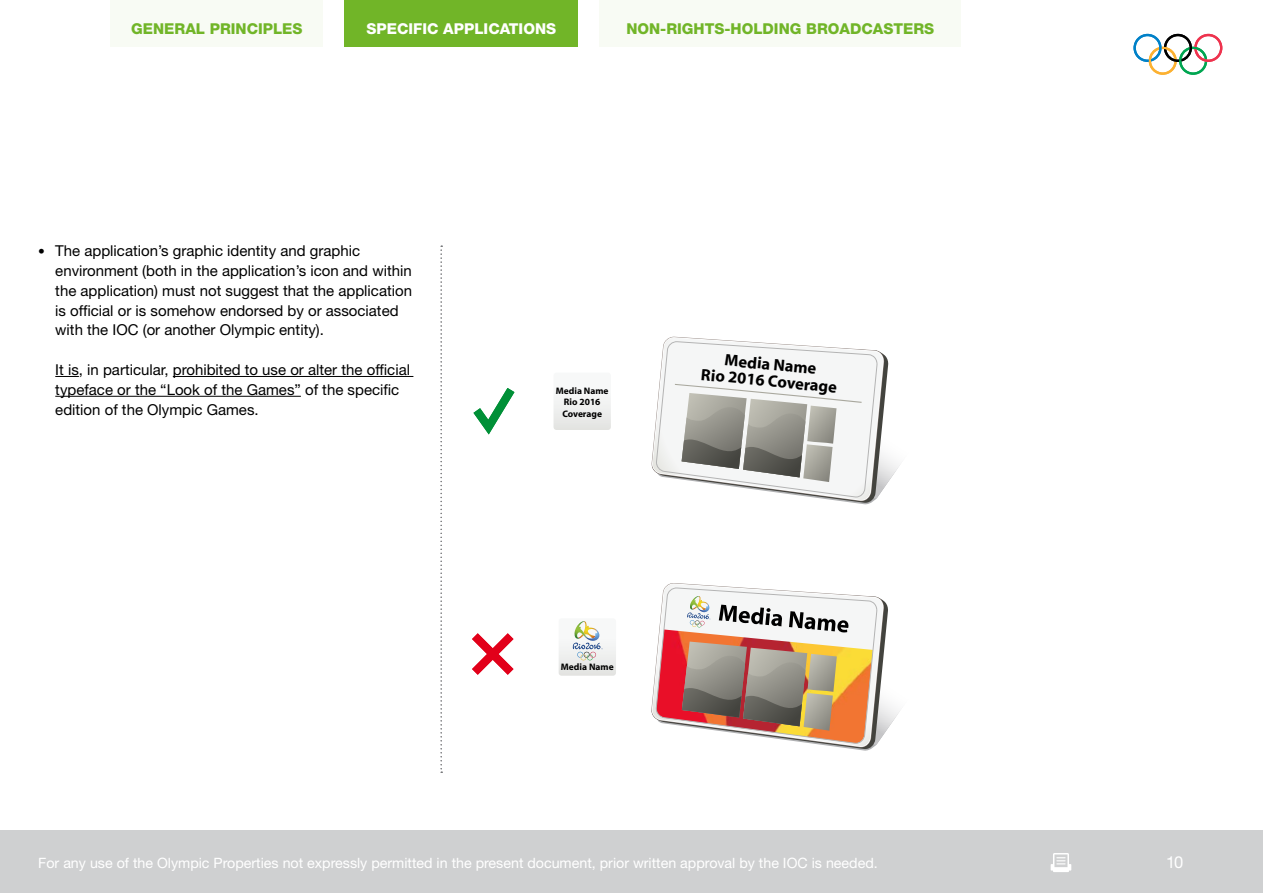
<style>
.page{position:relative;width:1263px;height:893px;background:#fff}
.page>*{position:absolute;margin:0;border:0;box-sizing:border-box;transform-origin:0 0}
.t1{font:700 16.5px/16.5px "Myriad";color:#000;text-align:center}
.t2{font:16.5px "Helvetica Neue LT Std";color:#fff}
.t3{font:15px/19.8px "Helvetica Neue LT Std";color:#000}
.t4{font:800 15px "Helvetica Neue LT Std";color:#71b528}
.t5{font:800 15px "Helvetica Neue LT Std";color:#fff}
.t6{font:14.25px "Helvetica Neue LT Std";color:#fff}
.t7{font:700 9.45px/11.6px "Myriad";color:#000;text-align:center}
.s1{font-size:13.5px}
</style>
<div class="page">
<svg style="left:441px;top:246px;width:1px;height:527px"></svg>
<svg style="left:472px;top:633px;width:41px;height:42px"></svg>
<svg style="left:473px;top:388px;width:41px;height:46px"></svg>
<svg style="left:55px;top:376px;width:24px;height:1px"></svg>
<hr style="left:173px;top:376px;width:240px;height:1px;background:#000">
<hr style="left:55px;top:396px;width:246px;height:1px;background:#000">
<svg style="left:651px;top:337px;width:249px;height:166px"></svg>
<svg style="left:553px;top:397px;width:58px;height:33px"></svg>
<svg style="left:559px;top:621px;width:57px;height:55px"></svg>
<svg style="left:651px;top:583px;width:249px;height:166px"></svg>
<div style="left:600px;top:0;width:361px;height:47px;background:#f8fbf4"></div>
<div style="left:111px;top:0;width:212px;height:47px;background:#f8fbf4"></div>
<div style="left:344px;top:0;width:234px;height:47px;background:#71b528"></div>
<div style="left:0;top:830px;width:1263px;height:63px;background:#cfd0d1"></div>
<svg style="left:1133px;top:34px;width:89px;height:41px"></svg>
<svg style="left:1051px;top:853px;width:20px;height:19px"></svg>
<p class="t4" style="left:131px;top:20px;width:173px">GENERAL PRINCIPLES</p>
<p class="t5" style="left:367px;top:20px;width:191px">SPECIFIC APPLICATIONS</p>
<p class="t4" style="left:626px;top:20px;width:309px">NON-RIGHTS-HOLDING BROADCASTERS</p>
<p class="t3" style="left:55px;top:241px;width:358px;text-indent:-17px"><span class="s1">•</span> The application’s graphic identity and graphic environment (both in the application’s icon and within the application) must not suggest that the application is official or is somehow endorsed by or associated with the IOC (or another Olympic entity).</p>
<p class="t3" style="left:55px;top:360px;width:356px">It is, in particular, prohibited to use or alter the official typeface or the “Look of the Games” of the specific edition of the Olympic Games.</p>
<p class="t1" style="left:703px;top:351px;width:138px;rotate:5deg">Media Name<br>Rio 2016 Coverage</p>
<p class="t7" style="left:556px;top:385px;width:54px">Media Name<br>Rio 2016<br>Coverage</p>
<p class="t7" style="left:561px;top:662px;width:54px">Media Name</p>
<p class="t6" style="left:38px;top:854px;width:841px">For any use of the Olympic Properties not expressly permitted in the present document, prior written approval by the IOC is needed.</p>
<p class="t2" style="left:1166px;top:852px;width:19px">10</p>
</div>
